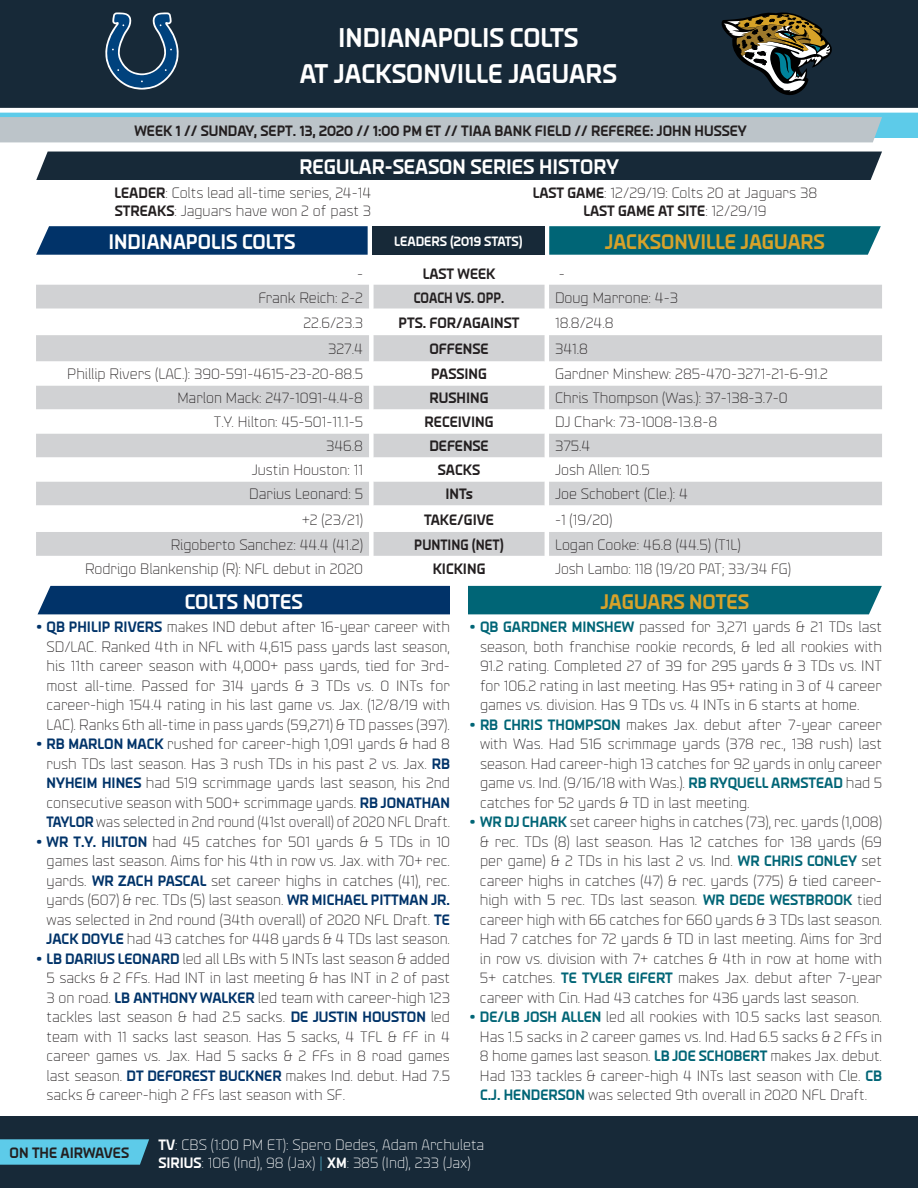
<style>
.page{position:relative;width:918px;height:1188px;background:#fff}
.page>*{position:absolute;margin:0;border:0;box-sizing:border-box;transform-origin:0 0}
.t1{font:700 27px "Endzone Tech Cond";color:#fff}
.t2{font:700 21px "Endzone Tech Cond";color:#fff}
.t3{font:700 21px "Endzone Tech Cond";color:#d7a22a}
.t4{font:300 15px/19.5px "Endzone Tech Cond";color:#231f20;text-align:justify}
.t5{font:700 15px "Endzone Tech Cond";color:#231f20}
.t6{font:300 15px "Endzone Tech Cond";color:#fff}
.t7{font:700 15px "Endzone Tech Cond";color:#231f20;scale:.9 1}
.t8{font:700 15px "Endzone Tech Cond";color:#231f20;scale:.94 1}
.t9{font:700 13.5px "Endzone Tech Cond";color:#fff}
.s1{font-weight:700}
.s2{font-weight:300}
.s3{font-weight:700;color:#013369}
.s4{font-weight:700;color:#006576}
.s5{color:#5dcbe9}
</style>
<div class="page">
<div style="left:36px;top:152px;width:846px;height:28px;background:#172938"></div>
<div style="left:0;top:0;width:918px;height:108px;background:#172938"></div>
<div style="left:0;top:112px;width:918px;height:26px;background:#5dcbe9"></div>
<div style="left:0;top:117px;width:882px;height:25px;background:#bcc4c9"></div>
<hr style="left:0;top:112px;width:918px;height:1px;background:#fff">
<svg style="left:722px;top:12px;width:110px;height:83px"></svg>
<div style="left:0;top:1116px;width:918px;height:72px;background:#172938"></div>
<svg style="left:0;top:1139px;width:149px;height:26px;background:#59c2df"></svg>
<div style="left:38px;top:586px;width:412px;height:28px;background:#013369"></div>
<div style="left:468px;top:586px;width:414px;height:28px;background:#006576"></div>
<div style="left:36px;top:285px;width:846px;height:24px;background:#d1d2d4"></div>
<svg style="left:36px;top:335px;width:846px;height:221px;fill:#d1d2d4"></svg>
<svg style="left:36px;top:226px;width:332px;height:29px;background:#0a3a6e"></svg>
<svg style="left:549px;top:226px;width:332px;height:29px;background:#096a7a"></svg>
<svg style="left:105px;top:12px;width:74px;height:78px"></svg>
<div style="left:372px;top:226px;width:173px;height:29px;background:#172938"></div>
<p class="t1" style="left:338px;top:20px;width:242px">INDIANAPOLIS COLTS</p>
<p class="t1" style="left:300px;top:56px;width:318px">AT JACKSONVILLE JAGUARS</p>
<p class="t5" style="left:135px;top:121px;width:614px">WEEK 1 // SUNDAY, SEPT. 13, 2020 // 1:00 PM ET // TIAA BANK FIELD // REFEREE: JOHN HUSSEY</p>
<p class="t2" style="left:299px;top:154px;width:321px">REGULAR-SEASON SERIES HISTORY</p>
<p class="t4" style="left:115px;top:182px;width:258px"><span class="s1">LEADER</span>: Colts lead all-time series, 24-14</p>
<p class="t4" style="left:115px;top:200px;width:258px"><span class="s1">STREAKS</span>: Jaguars have won 2 of past 3</p>
<p class="t4" style="left:533px;top:182px;width:286px"><span class="s1">LAST GAME</span>: 12/29/19: Colts 20 at Jaguars 38</p>
<p class="t5" style="left:583px;top:201px;width:185px">LAST GAME AT SITE<span class="s2">: 12/29/19</span></p>
<p class="t2" style="left:108px;top:228px;width:188px">INDIANAPOLIS COLTS</p>
<p class="t9" style="left:394px;top:233px;width:130px">LEADERS (2019 STATS)</p>
<p class="t3" style="left:605px;top:228px;width:221px">JACKSONVILLE JAGUARS</p>
<p class="t4" style="left:357px;top:263px;width:7px">-</p>
<p class="t5" style="left:423px;top:264px;width:74px">LAST WEEK</p>
<p class="t4" style="left:559px;top:263px;width:7px">-</p>
<p class="t4" style="left:258px;top:287px;width:106px">Frank Reich: 2-2</p>
<p class="t7" style="left:414px;top:288px;width:102px">COACH VS. OPP.</p>
<p class="t4" style="left:555px;top:287px;width:125px">Doug Marrone: 4-3</p>
<p class="t4" style="left:303px;top:312px;width:61px">22.6/23.3</p>
<p class="t5" style="left:399px;top:313px;width:122px">PTS. FOR/AGAINST</p>
<p class="t4" style="left:555px;top:312px;width:60px">18.8/24.8</p>
<p class="t4" style="left:328px;top:339px;width:36px">327.4</p>
<p class="t5" style="left:429px;top:340px;width:61px">OFFENSE</p>
<p class="t4" style="left:555px;top:339px;width:35px">341.8</p>
<p class="t4" style="left:67px;top:364px;width:297px">Phillip Rivers (LAC.): 390-591-4615-23-20-88.5</p>
<p class="t5" style="left:431px;top:365px;width:57px">PASSING</p>
<p class="t4" style="left:555px;top:364px;width:274px">Gardner Minshew: 285-470-3271-21-6-91.2</p>
<p class="t4" style="left:177px;top:388px;width:187px">Marlon Mack: 247-1091-4.4-8</p>
<p class="t5" style="left:430px;top:389px;width:60px">RUSHING</p>
<p class="t4" style="left:555px;top:388px;width:234px">Chris Thompson (Was.): 37-138-3.7-0</p>
<p class="t4" style="left:214px;top:412px;width:151px">T.Y. Hilton: 45-501-11.1-5</p>
<p class="t5" style="left:425px;top:413px;width:70px">RECEIVING</p>
<p class="t4" style="left:555px;top:412px;width:164px">DJ Chark: 73-1008-13.8-8</p>
<p class="t4" style="left:326px;top:436px;width:38px">346.8</p>
<p class="t5" style="left:429px;top:437px;width:61px">DEFENSE</p>
<p class="t4" style="left:555px;top:436px;width:37px">375.4</p>
<p class="t4" style="left:252px;top:460px;width:113px">Justin Houston: 11</p>
<p class="t5" style="left:438px;top:461px;width:44px">SACKS</p>
<p class="t4" style="left:555px;top:460px;width:96px">Josh Allen: 10.5</p>
<p class="t4" style="left:249px;top:484px;width:115px">Darius Leonard: 5</p>
<p class="t5" style="left:445px;top:485px;width:29px">INTs</p>
<p class="t4" style="left:555px;top:484px;width:134px">Joe Schobert (Cle.): 4</p>
<p class="t4" style="left:302px;top:509px;width:63px">+2 (23/21)</p>
<p class="t5" style="left:424px;top:510px;width:71px">TAKE/GIVE</p>
<p class="t4" style="left:555px;top:509px;width:59px">-1 (19/20)</p>
<p class="t4" style="left:171px;top:534px;width:194px">Rigoberto Sanchez: 44.4 (41.2)</p>
<p class="t8" style="left:414px;top:535px;width:97px">PUNTING (NET)</p>
<p class="t4" style="left:555px;top:534px;width:187px">Logan Cooke: 46.8 (44.5) (T1L)</p>
<p class="t4" style="left:85px;top:558px;width:279px">Rodrigo Blankenship (R): NFL debut in 2020</p>
<p class="t5" style="left:433px;top:559px;width:54px">KICKING</p>
<p class="t4" style="left:555px;top:558px;width:238px">Josh Lambo: 118 (19/20 PAT; 33/34 FG)</p>
<p class="t2" style="left:185px;top:588px;width:119px">COLTS NOTES</p>
<p class="t3" style="left:601px;top:588px;width:150px">JAGUARS NOTES</p>
<p class="t4" style="left:47px;top:617px;width:405px;text-indent:-10px"><span class="s3">• QB PHILIP RIVERS</span> makes IND debut after 16-year career with SD/LAC. Ranked 4th in NFL with 4,615 pass yards last season, his 11th career season with 4,000+ pass yards, tied for 3rd&shy;most all-time. Passed for 314 yards &amp; 3 TDs vs. 0 INTs for career-high 154.4 rating in his last game vs. Jax. (12/8/19 with LAC). Ranks 6th all-time in pass yards (59,271) &amp; TD passes (397).</p>
<p class="t4" style="left:47px;top:734px;width:405px;text-indent:-10px"><span class="s3">• RB MARLON MACK</span> rushed for career-high 1,091 yards &amp; had 8 rush TDs last season. Has 3 rush TDs in his past 2 vs. Jax. <span class="s3">RB NYHEIM HINES</span> had 519 scrimmage yards last season, his 2nd consecutive season with 500+ scrimmage yards. <span class="s3">RB JONATHAN TAYLOR</span> was selected in 2nd round (41st overall) of 2020 NFL Draft.</p>
<p class="t4" style="left:47px;top:831px;width:405px;text-indent:-10px"><span class="s3">• WR T.Y. HILTON</span> had 45 catches for 501 yards &amp; 5 TDs in 10 games last season. Aims for his 4th in row vs. Jax. with 70+ rec. yards. <span class="s3">WR ZACH PASCAL</span> set career highs in catches (41), rec. yards (607) &amp; rec. TDs (5) last season. <span class="s3">WR MICHAEL PITTMAN JR. </span>was selected in 2nd round (34th overall) of 2020 NFL Draft. <span class="s3">TE JACK DOYLE</span> had 43 catches for 448 yards &amp; 4 TDs last season.</p>
<p class="t4" style="left:47px;top:948px;width:405px;text-indent:-10px"><span class="s3">• LB DARIUS LEONARD</span> led all LBs with 5 INTs last season &amp; added 5 sacks &amp; 2 FFs. Had INT in last meeting &amp; has INT in 2 of past 3 on road. <span class="s3">LB ANTHONY WALKER</span> led team with career-high 123 tackles last season &amp; had 2.5 sacks. <span class="s3">DE JUSTIN HOUSTON</span> led team with 11 sacks last season. Has 5 sacks, 4 TFL &amp; FF in 4 career games vs. Jax. Had 5 sacks &amp; 2 FFs in 8 road games last season. <span class="s3">DT DEFOREST BUCKNER</span> makes Ind. debut. Had 7.5 sacks &amp; career-high 2 FFs last season with SF.</p>
<p class="t4" style="left:480px;top:617px;width:404px;text-indent:-10px"><span class="s4">• QB GARDNER MINSHEW</span> passed for 3,271 yards &amp; 21 TDs last season, both franchise rookie records, &amp; led all rookies with 91.2 rating. Completed 27 of 39 for 295 yards &amp; 3 TDs vs. INT for 106.2 rating in last meeting. Has 95+ rating in 3 of 4 career games vs. division. Has 9 TDs vs. 4 INTs in 6 starts at home.</p>
<p class="t4" style="left:480px;top:714px;width:404px;text-indent:-10px"><span class="s4">• RB CHRIS THOMPSON</span> makes Jax. debut after 7-year career with Was. Had 516 scrimmage yards (378 rec., 138 rush) last season. Had career-high 13 catches for 92 yards in only career game vs. Ind. (9/16/18 with Was.). <span class="s4">RB RYQUELL ARMSTEAD</span> had 5 catches for 52 yards &amp; TD in last meeting.</p>
<p class="t4" style="left:480px;top:812px;width:404px;text-indent:-10px"><span class="s4">• WR DJ CHARK</span> set career highs in catches (73), rec. yards (1,008) &amp; rec. TDs (8) last season. Has 12 catches for 138 yards (69 per game) &amp; 2 TDs in his last 2 vs. Ind. <span class="s4">WR CHRIS CONLEY</span> set career highs in catches (47) &amp; rec. yards (775) &amp; tied career&shy;high with 5 rec. TDs last season. <span class="s4">WR DEDE WESTBROOK</span> tied career high with 66 catches for 660 yards &amp; 3 TDs last season.<br>Had 7 catches for 72 yards &amp; TD in last meeting. Aims for 3rd in row vs. division with 7+ catches &amp; 4th in row at home with 5+ catches. <span class="s4">TE TYLER EIFERT</span> makes Jax. debut after 7-year career with Cin. Had 43 catches for 436 yards last season.</p>
<p class="t4" style="left:480px;top:1007px;width:404px;text-indent:-10px"><span class="s4">• DE/LB JOSH ALLEN</span> led all rookies with 10.5 sacks last season.<br>Has 1.5 sacks in 2 career games vs. Ind. Had 6.5 sacks &amp; 2 FFs in 8 home games last season. <span class="s4">LB JOE SCHOBERT</span> makes Jax. debut.<br>Had 133 tackles &amp; career-high 4 INTs last season with Cle. <span class="s4">CB C.J. HENDERSON</span> was selected 9th overall in 2020 NFL Draft.</p>
<p class="t5" style="left:10px;top:1143px;width:121px">ON THE AIRWAVES</p>
<p class="t6" style="left:158px;top:1136px;width:327px"><span class="s1">TV</span>: CBS (1:00 PM ET): Spero Dedes, Adam Archuleta</p>
<p class="t6" style="left:158px;top:1154px;width:314px"><span class="s1">SIRIUS</span>: 106 (Ind), 98 (Jax) <span class="s5">|</span> <span class="s1">XM</span>: 385 (Ind), 233 (Jax)</p>
</div>
